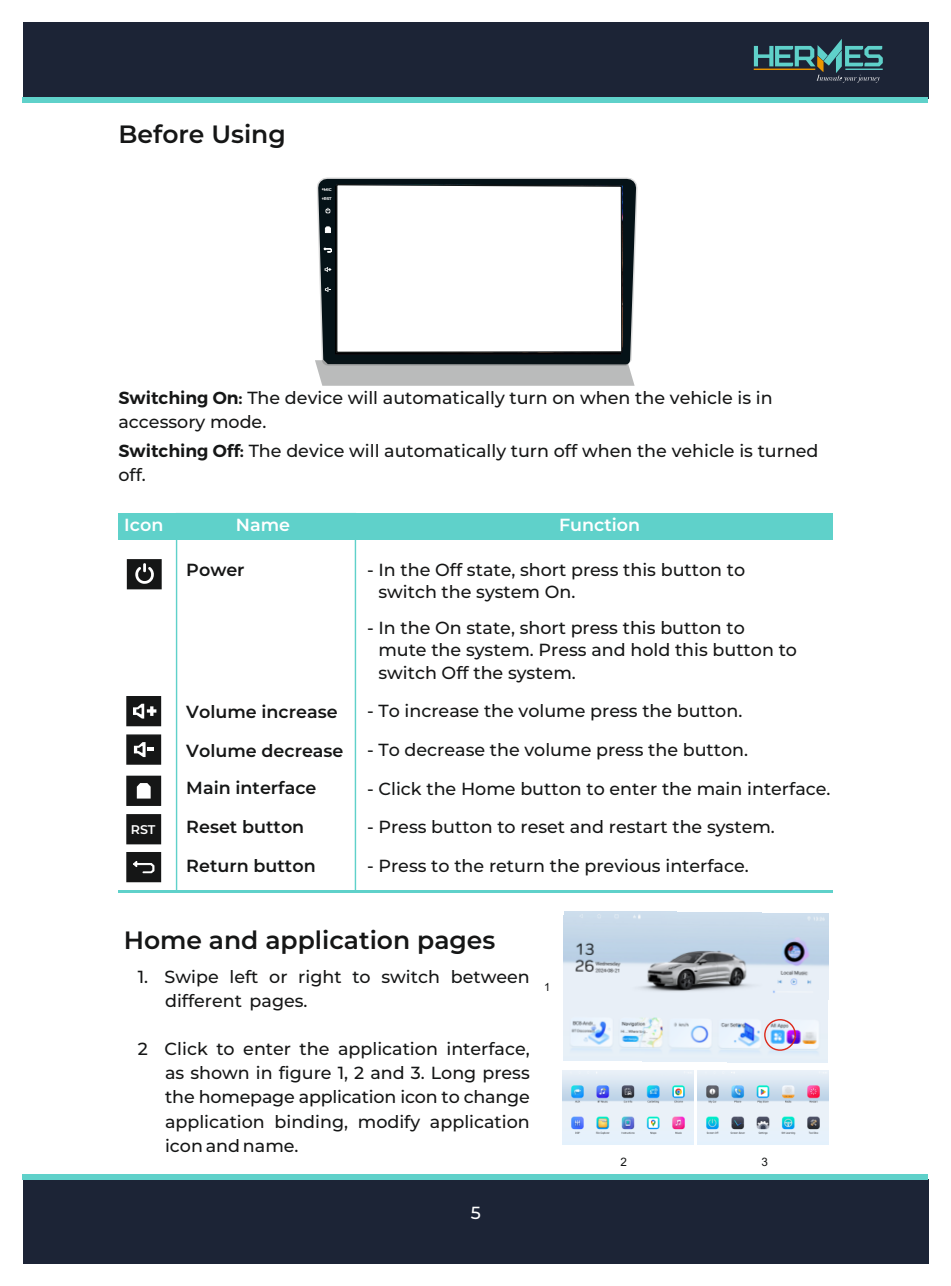
<style>
.page{position:relative;width:951px;height:1286px;background:#fff}
.page>*{position:absolute;margin:0;border:0;box-sizing:border-box;transform-origin:0 0}
.t1{font:600 25px "Montserrat";color:#151616}
.t2{font:500 17.5px/24.2px "Montserrat";color:#151616}
.t3{font:600 17.5px/37.5px "Montserrat";color:#151616}
.t4{font:600 17.5px "Montserrat";color:#fff}
.t5{font:500 17.5px "Montserrat";color:#fff}
.t6{font:600 12.5px "Montserrat";color:#fff}
.t7{font:11.75px "Arial";color:#151616}
.t8{font:11.25px "Arial";color:#151616}
.t9{font:700 4px "Montserrat";color:#fff}
.s1{font-weight:400}
</style>
<div class="page">
<div style="left:23px;top:1178px;width:905px;height:85px;background:#1c2436"></div>
<div style="left:22px;top:1173px;width:905px;height:6px;background:#5fd1ca"></div>
<div style="left:23px;top:22px;width:905px;height:77px;background:#1c2436"></div>
<div style="left:22px;top:97px;width:905px;height:5px;background:#5fd1ca"></div>
<svg style="left:753px;top:39px;width:129px;height:44px"></svg>
<div style="left:127px;top:559px;width:34px;height:29px;background:#151616"></div>
<svg style="left:135px;top:563px;width:19px;height:20px"></svg>
<div style="left:127px;top:559px;width:35px;height:30px;border:1px solid #151616"></div>
<svg style="left:126px;top:814px;width:36px;height:30px"></svg>
<svg style="left:126px;top:852px;width:36px;height:30px"></svg>
<svg style="left:126px;top:734px;width:36px;height:31px"></svg>
<svg style="left:126px;top:696px;width:36px;height:30px"></svg>
<svg style="left:126px;top:775px;width:36px;height:31px"></svg>
<div style="left:118px;top:513px;width:714px;height:26px;background:#5fd1ca"></div>
<div style="left:176px;top:513px;width:180px;height:379px;border:1px solid #5fd1ca"></div>
<hr style="left:118px;top:889px;width:714px;height:3px;background:#5fd1ca">
<svg style="left:317px;top:177px;width:321px;height:75px"></svg>
<svg style="left:318px;top:179px;width:317px;height:180px;background:#202b30"></svg>
<svg style="left:335px;top:183px;width:288px;height:171px"></svg>
<svg style="left:315px;top:359px;width:319px;height:26px;background:#979a9b"></svg>
<svg style="left:323px;top:208px;width:9px;height:84px"></svg>
<img style="left:562px;top:1070px;width:131px;height:73px">
<img style="left:697px;top:1070px;width:131px;height:73px">
<img style="left:563px;top:911px;width:265px;height:151px">
<div style="left:763px;top:1018px;width:32px;height:32px;border:1px solid #dd2b1c;border-radius:50%"></div>
<h1 class="t1" style="left:118px;top:119px;width:169px">Before Using</h1>
<p class="t9" style="left:323px;top:187px;width:10px">MIC</p>
<p class="t9" style="left:323px;top:196px;width:10px">RST</p>
<p class="t2" style="left:118px;top:385px;width:655px"><span class="s1">Switching On:</span> The device will automatically turn on when the vehicle is in accessory mode.</p>
<p class="t2" style="left:118px;top:438px;width:701px"><span class="s1">Switching Off:</span> The device will automatically turn off when the vehicle is turned off.</p>
<p class="t4" style="left:124px;top:514px;width:41px">Icon</p>
<p class="t4" style="left:236px;top:514px;width:56px">Name</p>
<p class="t4" style="left:559px;top:514px;width:82px">Function</p>
<p class="t2" style="left:378px;top:558px;width:368px;line-height:22.2px;text-indent:-11px">- In the Off state, short press this button to switch the system On.</p>
<p class="t2" style="left:378px;top:616px;width:420px;line-height:22.2px;text-indent:-11px">- In the On state, short press this button to mute the system. Press and hold this button to switch Off the system.</p>
<p class="t2" style="left:367px;top:698px;width:376px">- To increase the volume press the button.</p>
<p class="t2" style="left:367px;top:737px;width:382px">- To decrease the volume press the button.</p>
<p class="t2" style="left:367px;top:776px;width:464px">- Click the Home button to enter the main interface.</p>
<p class="t2" style="left:367px;top:814px;width:409px">- Press button to reset and restart the system.</p>
<p class="t2" style="left:367px;top:853px;width:383px">- Press to the return the previous interface.</p>
<p class="t3" style="left:186px;top:551px;width:60px">Power</p>
<p class="t3" style="left:186px;top:693px;width:153px">Volume increase</p>
<p class="t3" style="left:186px;top:731px;width:158px">Volume decrease<br>Main interface</p>
<p class="t3" style="left:186px;top:808px;width:119px">Reset button</p>
<p class="t3" style="left:186px;top:846px;width:131px">Return button</p>
<p class="t6" style="left:131px;top:821px;width:26px">RST</p>
<h1 class="t1" style="left:124px;top:924px;width:373px">Home and application pages</h1>
<p class="t2" style="left:165px;top:963px;width:366px;text-indent:-27px">1. Swipe left or right to switch between different pages.</p>
<p class="t2" style="left:165px;top:1036px;width:366px;text-align:justify;text-indent:-27px">2 Click to enter the application interface, as shown in figure 1, 2 and 3. Long press the homepage application icon to change application binding, modify application icon and name.</p>
<p class="t8" style="left:544px;top:982px;width:8px">1</p>
<p class="t5" style="left:470px;top:1201px;width:12px">5</p>
<p class="t7" style="left:620px;top:1157px;width:8px">2</p>
<p class="t7" style="left:761px;top:1157px;width:8px">3</p>
</div>
